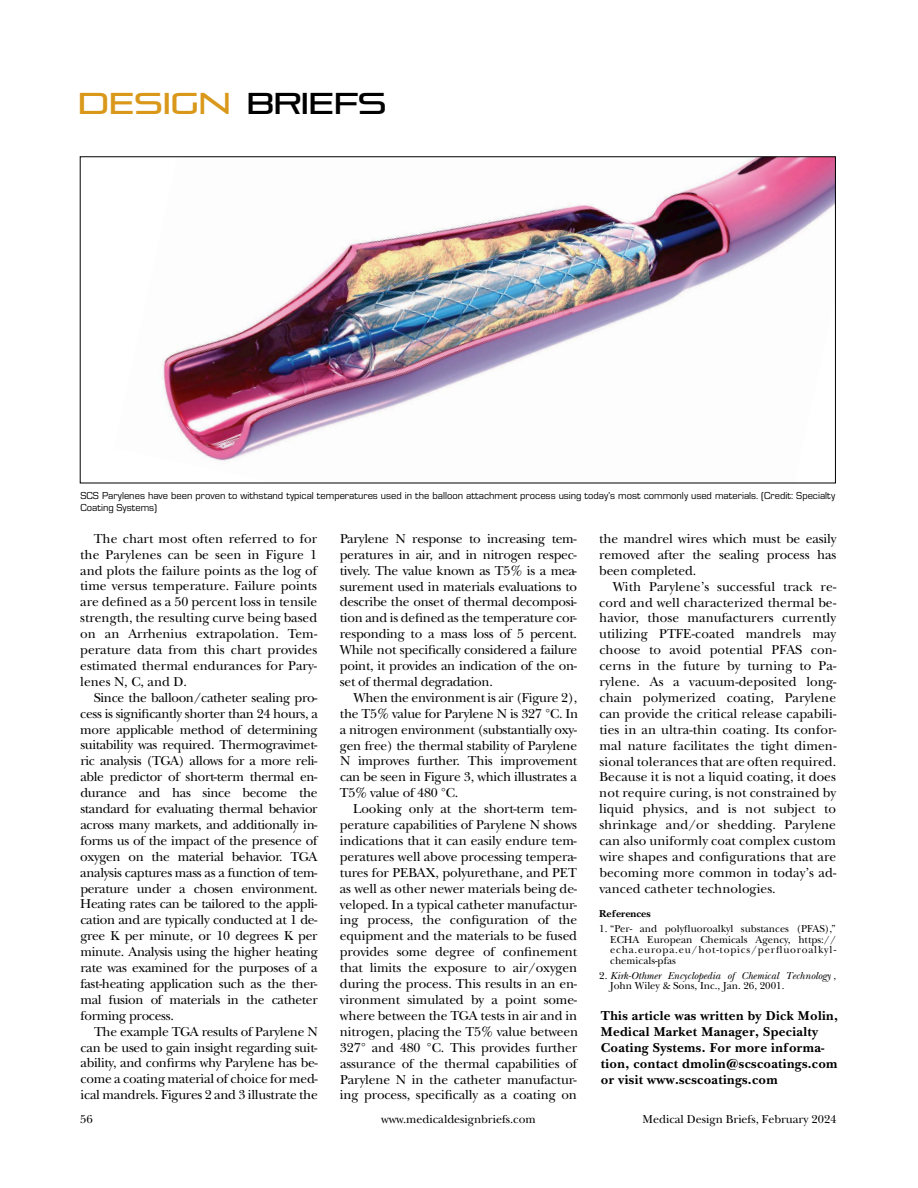
<style>
.page{position:relative;width:918px;height:1188px;background:#fff}
.page>*{position:absolute;margin:0;border:0;box-sizing:border-box;transform-origin:0 0}
.t1{font:30px "Pirulen Rg";color:#d9981a}
.t2{font:13.5px/15.9px "New Baskerville Std";letter-spacing:-.02em;color:#000;text-align:justify}
.t3{font:700 13.5px/16.2px "New Baskerville Std";letter-spacing:.025em;color:#000}
.t4{font:12px "New Baskerville Std";color:#000}
.t5{font:10.5px/12px "Eurostile";color:#000}
.t6{font:10.5px/10.5px "New Baskerville Std";letter-spacing:.07em;color:#000;text-align:justify}
.t7{font:italic 10.5px/10.5px "New Baskerville Std";color:#000}
.t8{font:700 10.5px "New Baskerville Std";color:#000}
.s1{color:#000}
.s2{font-style:normal}
</style>
<div class="page">
<img style="left:162px;top:158px;width:672px;height:304px">
<h1 class="t1" style="left:78px;top:85px;width:310px">DESIGN <span class="s1">BRIEFS</span></h1>
<p class="t5" style="left:80px;top:489px;width:756px">SCS Parylenes have been proven to withstand typical temperatures used in the balloon attachment process using today’s most commonly used materials. (Credit: Specialty<br>Coating Systems)</p>
<p class="t2" style="left:80px;top:530px;width:239px;text-indent:14px">The chart most often referred to for the Parylenes can be seen in Figure 1 and plots the failure points as the log of time versus temperature. Failure points are defined as a 50 percent loss in tensile strength, the resulting curve being based on an Arrhenius extrapolation. Tem&shy;perature data from this chart provides estimated thermal endurances for Pary&shy;lenes N, C, and D.</p>
<p class="t2" style="left:80px;top:690px;width:239px;text-indent:14px">Since the balloon/catheter sealing pro&shy;cess is significantly shorter than 24 hours, a more applicable method of determining suitability was required. Thermogravimet&shy;ric analysis (TGA) allows for a more reli&shy;able predictor of short-term thermal en&shy;durance and has since become the standard for evaluating thermal behavior across many markets, and additionally in&shy;forms us of the impact of the presence of oxygen on the material behavior. TGA analysis captures mass as a function of tem&shy;perature under a chosen environment.<br>Heating rates can be tailored to the appli&shy;cation and are typically conducted at 1 de&shy;gree K per minute, or 10 degrees K per minute. Analysis using the higher heating rate was examined for the purposes of a fast-heating application such as the ther&shy;mal fusion of materials in the catheter forming process.</p>
<p class="t2" style="left:81px;top:1023px;width:239px;text-indent:13px">The example TGA results of Parylene N can be used to gain insight regarding suit&shy;ability, and confirms why Parylene has be&shy;come a coating material of choice for med&shy;ical mandrels. Figures 2 and 3 illustrate the</p>
<p class="t2" style="left:340px;top:531px;width:239px">Parylene N response to increasing tem&shy;peratures in air, and in nitrogen respec&shy;tively. The value known as T5% is a mea&shy;surement used in materials evaluations to describe the onset of thermal decomposi&shy;tion and is defined as the temperature cor&shy;responding to a mass loss of 5 percent.<br>While not specifically considered a failure point, it provides an indication of the on&shy;set of thermal degradation.</p>
<p class="t2" style="left:340px;top:690px;width:240px;text-indent:14px">When the environment is air (Figure 2), the T5% value for Parylene N is 327 °C. In a nitrogen environment (substantially oxy&shy;gen free) the thermal stability of Parylene N improves further. This improvement can be seen in Figure 3, which illustrates a T5% value of 480 °C.</p>
<p class="t2" style="left:340px;top:801px;width:240px;text-indent:14px">Looking only at the short-term tem&shy;perature capabilities of Parylene N shows indications that it can easily endure tem&shy;peratures well above processing tempera&shy;tures for PEBAX, polyurethane, and PET as well as other newer materials being de&shy;veloped. In a typical catheter manufactur&shy;ing process, the configuration of the equipment and the materials to be fused provides some degree of confinement that limits the exposure to air/oxygen during the process. This results in an en&shy;vironment simulated by a point some&shy;where between the TGA tests in air and in nitrogen, placing the T5% value between 327° and 480 °C. This provides further assurance of the thermal capabilities of Parylene N in the catheter manufactur&shy;ing process, specifically as a coating on</p>
<p class="t2" style="left:599px;top:531px;width:239px">the mandrel wires which must be easily removed after the sealing process has been completed.</p>
<p class="t2" style="left:599px;top:578px;width:239px;text-indent:13px">With Parylene’s successful track re&shy;cord and well characterized thermal be&shy;havior, those manufacturers currently utilizing PTFE-coated mandrels may choose to avoid potential PFAS con&shy;cerns in the future by turning to Pa&shy;rylene. As a vacuum-deposited long&shy;chain polymerized coating, Parylene can provide the critical release capabili&shy;ties in an ultra-thin coating. Its confor&shy;mal nature facilitates the tight dimen&shy;sional tolerances that are often required.<br>Because it is not a liquid coating, it does not require curing, is not constrained by liquid physics, and is not subject to shrinkage and/or shedding. Parylene can also uniformly coat complex custom wire shapes and configurations that are becoming more common in today’s ad&shy;vanced catheter technologies.</p>
<p class="t8" style="left:599px;top:908px;width:53px">References</p>
<p class="t6" style="left:610px;top:924px;width:228px;text-indent:-11px">1. “Per- and polyfluoroalkyl substances (PFAS),” ECHA European Chemicals Agency, https:// echa.europa.eu/hot-topics/perfluoroalkyl&shy;chemicals-pfas</p>
<p class="t7" style="left:610px;top:970px;width:228px;text-indent:-11px"><span class="s2">2.</span> Kirk-Othmer Encyclopedia of Chemical Technology <span class="s2">,<br>John Wiley &amp; Sons, Inc., Jan. 26, 2001.</span></p>
<p class="t3" style="left:601px;top:1007px;width:239px">This article was written by Dick Molin, Medical Market Manager, Specialty Coating Systems. For more informa&shy;tion, contact dmolin@scscoatings.com or visit www.scscoatings.com</p>
<p class="t4" style="left:80px;top:1112px;width:14px">56</p>
<p class="t4" style="left:381px;top:1112px;width:156px">www.medicaldesignbriefs.com</p>
<p class="t4" style="left:643px;top:1112px;width:195px">Medical Design Briefs, February 2024</p>
</div>
